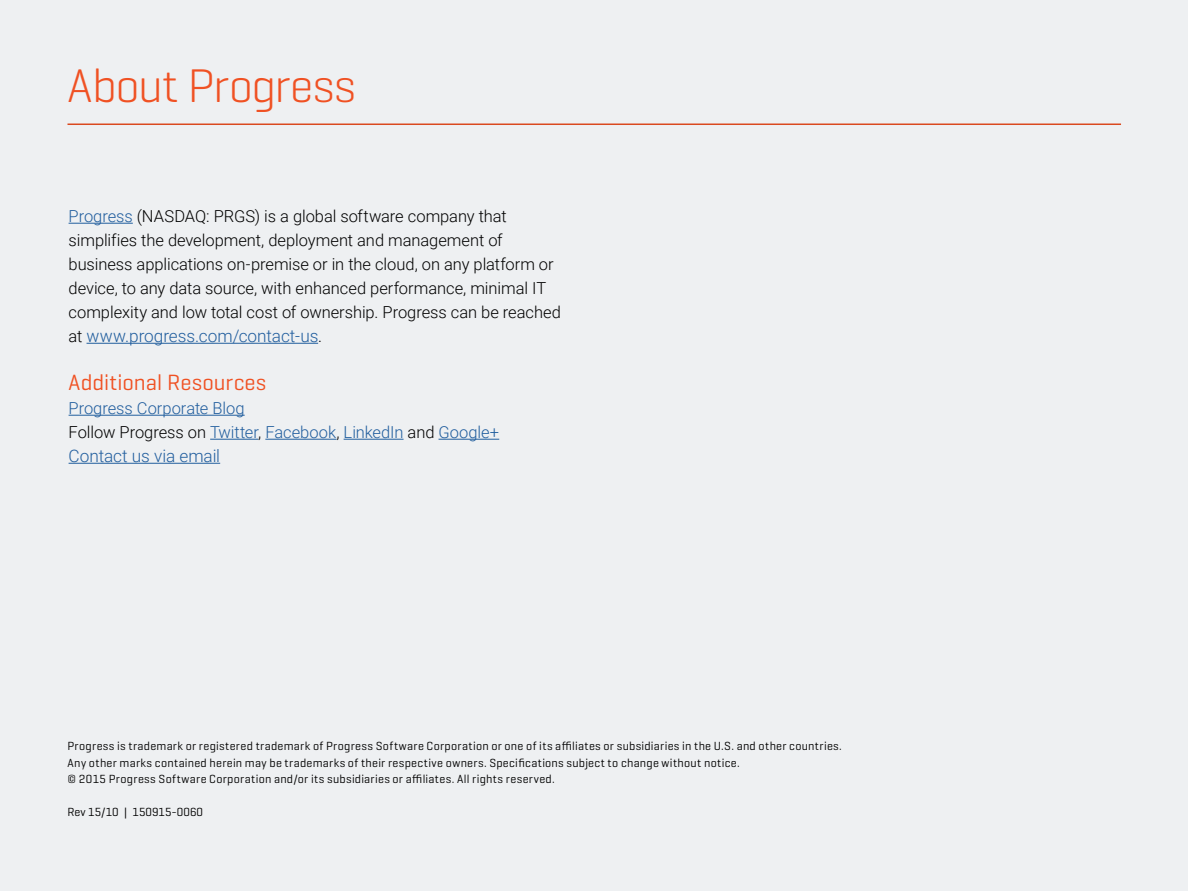
<style>
.page{position:relative;width:1188px;height:891px;background:#eef0f2}
.page>*{position:absolute;margin:0;border:0;box-sizing:border-box;transform-origin:0 0}
.t1{font:300 48px "Geogrotesque";letter-spacing:-.02em;color:#f05123}
.t2{font:22.5px "Geogrotesque";color:#f05123}
.t3{font:300 17.25px "Roboto";letter-spacing:-.005em;color:#215e9e}
.t4{font:300 16.5px/24px "Roboto";letter-spacing:-.005em;color:#000}
.t5{font:300 16.5px/24px "Roboto";letter-spacing:-.005em;color:#215e9e}
.t6{font:12px/16.5px "Geogrotesque";letter-spacing:.025em;color:#000}
.t7{font:12px "Geogrotesque";color:#000}
.s1{color:#215e9e}
.s2{font-size:16.5px;color:#000}
.s3{color:#000}
</style>
<div class="page">
<hr style="left:69px;top:223px;width:64px;height:1px;background:#215e9e">
<hr style="left:87px;top:343px;width:231px;height:1px;background:#215e9e">
<hr style="left:69px;top:415px;width:176px;height:1px;background:#215e9e">
<hr style="left:210px;top:439px;width:48px;height:1px;background:#215e9e">
<hr style="left:265px;top:439px;width:71px;height:1px;background:#215e9e">
<hr style="left:344px;top:439px;width:60px;height:1px;background:#215e9e">
<hr style="left:439px;top:439px;width:60px;height:1px;background:#215e9e">
<hr style="left:69px;top:463px;width:151px;height:1px;background:#215e9e">
<hr style="left:68px;top:124px;width:1053px;height:1px;background:#da491f">
<h1 class="t1" style="left:68px;top:56px;width:290px">About Progress</h1>
<p class="t4" style="left:69px;top:204px;width:494px"><span class="s1">Progress</span> (NASDAQ: PRGS) is a global software company that simplifies the development, deployment and management of business applications on-premise or in the cloud, on any platform or device, to any data source, with enhanced performance, minimal IT complexity and low total cost of ownership. Progress can be reached</p>
<h3 class="t3" style="left:69px;top:324px;width:255px"><span class="s2">at</span> www.progress.com/contact-us<span class="s2">.</span></h3>
<h2 class="t2" style="left:69px;top:368px;width:199px">Additional Resources</h2>
<h3 class="t5" style="left:69px;top:396px;width:432px">Progress Corporate Blog<br><span class="s3">Follow Progress on</span> Twitter<span class="s3">,</span> Facebook<span class="s3">,</span> LinkedIn <span class="s3">and</span> Google+</h3>
<h3 class="t3" style="left:69px;top:444px;width:153px">Contact us via email</h3>
<p class="t6" style="left:68px;top:737px;width:776px">Progress is trademark or registered trademark of Progress Software Corporation or one of its affiliates or subsidiaries in the U.S. and other countries.<br>Any other marks contained herein may be trademarks of their respective owners. Specifications subject to change without notice.<br>© 2015 Progress Software Corporation and/or its subsidiaries or affiliates. All rights reserved.</p>
<p class="t7" style="left:68px;top:804px;width:137px">Rev 15/10 | 150915-0060</p>
</div>
